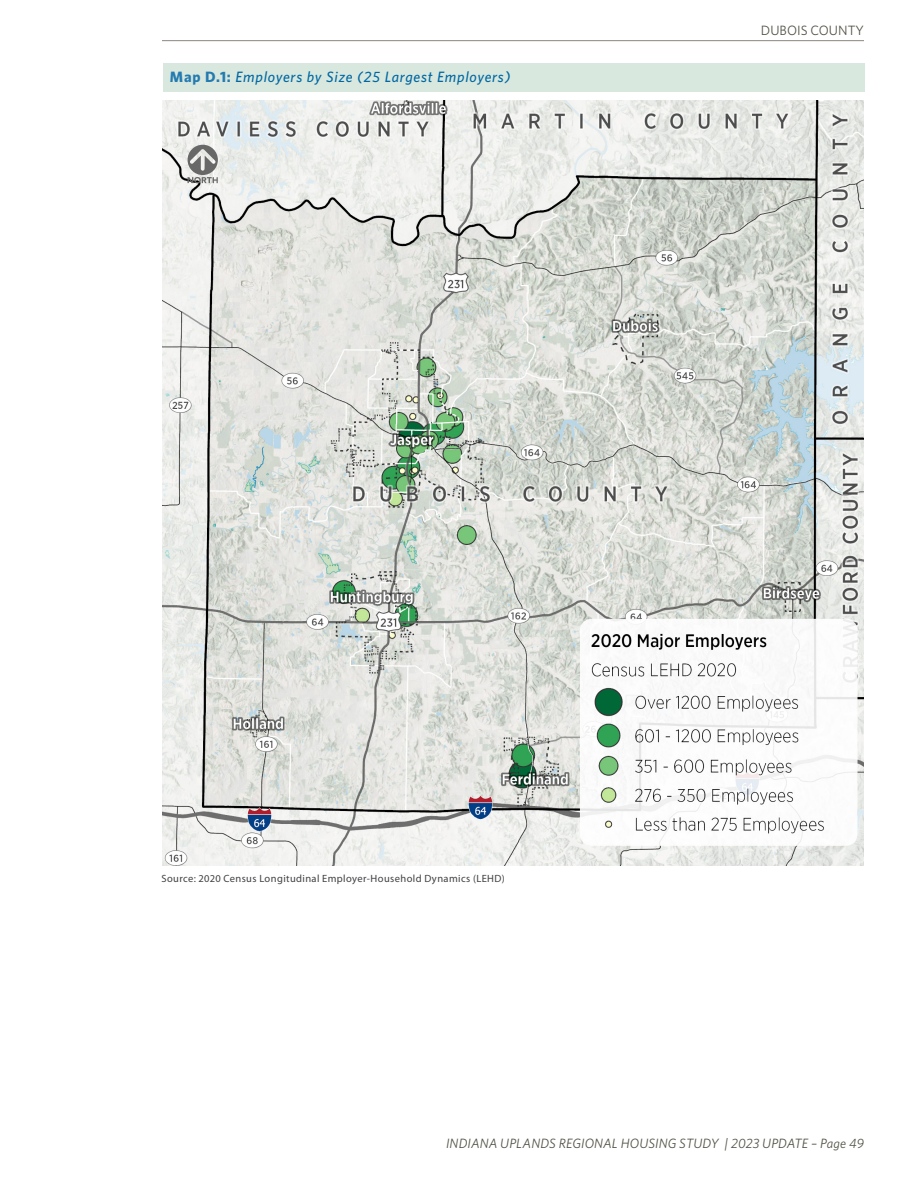
<style>
.page{position:relative;width:918px;height:1188px;background:#fff}
.page>*{position:absolute;margin:0;border:0;box-sizing:border-box;transform-origin:0 0}
.t1{font:italic 500 15px "Whitney";letter-spacing:.05em;color:#0067a2}
.t2{font:italic 13.5px "Whitney";letter-spacing:.005em;color:#535247}
.t3{font:13.5px "Whitney";color:#535247}
.t4{font:10.5px "Myriad Pro";letter-spacing:.035em;color:#414042}
.s1{font-weight:700;font-style:normal;color:#247bb0}
</style>
<div class="page">
<hr style="left:162px;top:40px;width:702px;height:1px;background:#99948d">
<div style="left:163px;top:63px;width:702px;height:29px;background:#d8e8de"></div>
<img style="left:162px;top:101px;width:702px;height:765px">
<svg style="left:188px;top:145px;width:30px;height:38px"></svg>
<h1 class="t1" style="left:170px;top:67px;width:342px"><span class="s1">Map D.1:</span> Employers by Size (25 Largest Employers)</h1>
<p class="t3" style="left:761px;top:21px;width:105px">DUBOIS COUNTY</p>
<p class="t4" style="left:161px;top:873px;width:345px">Source: 2020 Census Longitudinal Employer-Household Dynamics (LEHD)</p>
<p class="t2" style="left:446px;top:1134px;width:419px">INDIANA UPLANDS REGIONAL HOUSING STUDY | 2023 UPDATE – Page 49</p>
</div>
